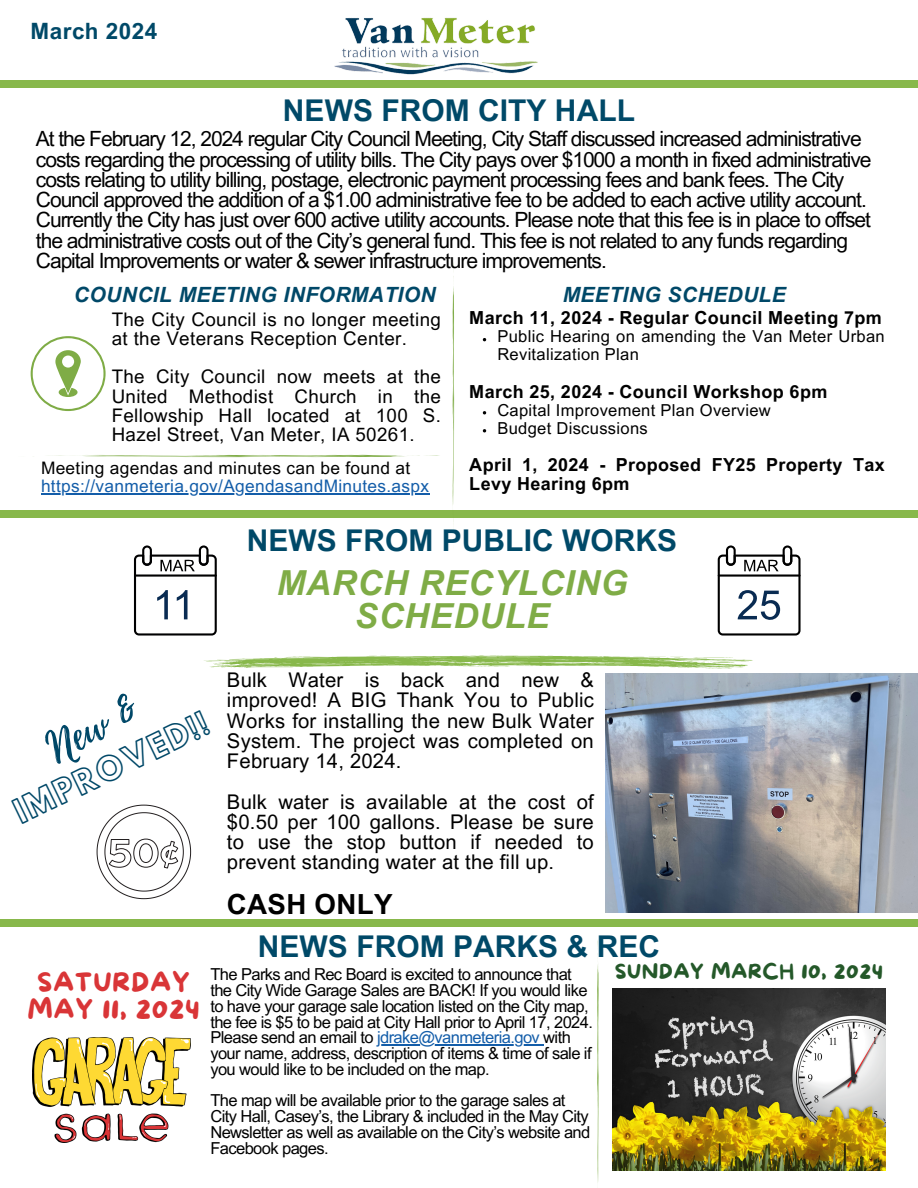
<style>
.page{position:relative;width:918px;height:1188px;background:#fff}
.page>*{position:absolute;margin:0;border:0;box-sizing:border-box;transform-origin:0 0}
.t1{font:42.45px "Playlist Script";color:#004868}
.t2{font:italic 700 34.5px/33.8px "Arial MT Pro";letter-spacing:.02em;color:#7fac46;text-align:center}
.t3{font:700 30px "Arial MT Pro";color:#004968}
.t4{font:29.7px "Hussar Ekologiczne 1";color:#004868}
.t5{font:700 27.75px "Arial MT Pro";letter-spacing:.01em;color:#000}
.t6{font:26.25px/26.2px "More Sugar";letter-spacing:.03em;color:#d93537;text-align:center}
.t7{font:700 22.5px "Arial MT Pro";letter-spacing:.02em;color:#004968}
.t8{font:21px/20.2px "Arial MT Pro";letter-spacing:-.05em;color:#000}
.t9{font:italic 700 21px "Arial MT Pro";letter-spacing:.02em;color:#004868}
.t10{font:20.25px/20.2px "Arial MT Pro";letter-spacing:.01em;color:#000;text-align:justify}
.t11{font:20.25px "More Sugar";letter-spacing:.03em;color:#245829}
.t12{font:18.75px/19.2px "Arial MT Pro";letter-spacing:.02em;color:#000}
.t13{font:700 18px/19.2px "Arial MT Pro";letter-spacing:.02em;color:#000}
.t14{font:17.25px "Arial MT Pro";letter-spacing:.02em;color:#135da9}
.t15{font:17.25px "Arial MT Pro";letter-spacing:.02em;color:#000}
.t16{font:16.5px/15.8px "Arial MT Pro";letter-spacing:-.035em;color:#000}
.t17{font:16.5px/18px "Arial MT Pro";letter-spacing:.02em;color:#000}
.s1{color:#135da9}
</style>
<div class="page">
<div style="left:0;top:80px;width:918px;height:8px;background:#88b84b"></div>
<img style="left:334px;top:17px;width:204px;height:58px">
<div style="left:0;top:510px;width:918px;height:8px;background:#88b84b"></div>
<svg style="left:31px;top:336px;width:75px;height:75px"></svg>
<svg style="left:452px;top:263px;width:3px;height:261px"></svg>
<svg style="left:33px;top:455px;width:407px;height:3px"></svg>
<svg style="left:134px;top:545px;width:83px;height:90px"></svg>
<svg style="left:717px;top:545px;width:84px;height:90px"></svg>
<div style="left:0;top:919px;width:918px;height:8px;background:#88b84b"></div>
<img style="left:33px;top:1037px;width:157px;height:105px">
<img style="left:605px;top:673px;width:313px;height:240px">
<hr style="left:377px;top:1045px;width:166px;height:1px;background:#135da9">
<svg style="left:204px;top:656px;width:549px;height:13px"></svg>
<svg style="left:597px;top:940px;width:2px;height:243px"></svg>
<img style="left:612px;top:989px;width:273px;height:182px">
<svg style="left:97px;top:805px;width:94px;height:94px"></svg>
<hr style="left:41px;top:493px;width:388px;height:1px;background:#135da9">
<p class="t7" style="left:31px;top:23px;width:128px">March 2024</p>
<p class="t3" style="left:283px;top:99px;width:354px">NEWS FROM CITY HALL</p>
<h1 class="t8" style="left:36px;top:131px;width:837px">At the February 12, 2024 regular City Council Meeting, City Staff discussed increased administrative costs regarding the processing of utility bills. The City pays over $1000 a month in fixed administrative costs relating to utility billing, postage, electronic payment processing fees and bank fees. The City Council approved the addition of a $1.00 administrative fee to be added to each active utility account.<br>Currently the City has just over 600 active utility accounts. Please note that this fee is in place to offset the administrative costs out of the City’s general fund. This fee is not related to any funds regarding Capital Improvements or water &amp; sewer infrastructure improvements.</h1>
<p class="t9" style="left:74px;top:287px;width:363px">COUNCIL MEETING INFORMATION</p>
<h2 class="t12" style="left:112px;top:312px;width:331px">The City Council is no longer meeting at the Veterans Reception Center.</h2>
<p class="t12" style="left:112px;top:370px;width:331px;text-align:justify">The City Council now meets at the United Methodist Church in the Fellowship Hall located at 100 S.<br>Hazel Street, Van Meter, IA 50261.</p>
<p class="t15" style="left:41px;top:462px;width:371px">Meeting agendas and minutes can be found at</p>
<p class="t14" style="left:41px;top:480px;width:390px">https://vanmeteria.gov/AgendasandMinutes.aspx</p>
<p class="t9" style="left:563px;top:287px;width:225px">MEETING SCHEDULE</p>
<p class="t13" style="left:469px;top:311px;width:414px">March 11, 2024 - Regular Council Meeting 7pm</p>
<p class="t17" style="left:497px;top:330px;width:389px">Public Hearing on amending the Van Meter Urban<br>Revitalization Plan</p>
<p class="t13" style="left:469px;top:384px;width:360px">March 25, 2024 - Council Workshop 6pm</p>
<p class="t17" style="left:497px;top:403px;width:275px">Capital Improvement Plan Overview</p>
<p class="t17" style="left:497px;top:421px;width:152px">Budget Discussions</p>
<h2 class="t13" style="left:469px;top:457px;width:417px">April 1, 2024 - Proposed FY25 Property Tax<br>Levy Hearing 6pm</h2>
<p class="t3" style="left:247px;top:529px;width:432px">NEWS FROM PUBLIC WORKS</p>
<p class="t2" style="left:277px;top:570px;width:352px">MARCH RECYLCING<br>SCHEDULE</p>
<h1 class="t1" style="left:35px;top:725px;width:97px;rotate:-31deg">New &amp;</h1>
<h3 class="t4" style="left:11px;top:803px;width:213px;rotate:-26deg">IMPROVED!!</h3>
<p class="t10" style="left:227px;top:672px;width:368px">Bulk Water is back and new &amp; improved! A BIG Thank You to Public Works for installing the new Bulk Water System. The project was completed on February 14, 2024.</p>
<h2 class="t10" style="left:227px;top:794px;width:368px">Bulk water is available at the cost of $0.50 per 100 gallons. Please be sure to use the stop button if needed to prevent standing water at the fill up.</h2>
<p class="t5" style="left:227px;top:894px;width:167px">CASH ONLY</p>
<p class="t6" style="left:27px;top:971px;width:174px">SATURDAY<br>MAY 11, 2024</p>
<h4 class="t3" style="left:258px;top:935px;width:404px">NEWS FROM PARKS &amp; REC</h4>
<p class="t16" style="left:210px;top:969px;width:384px">The Parks and Rec Board is excited to announce that the City Wide Garage Sales are BACK! If you would like to have your garage sale location listed on the City map, the fee is $5 to be paid at City Hall prior to April 17, 2024.<br>Please send an email to <span class="s1">jdrake@vanmeteria.gov</span> with</p>
<p class="t16" style="left:210px;top:1048px;width:383px">your name, address, description of items &amp; time of sale if you would like to be included on the map.</p>
<p class="t16" style="left:210px;top:1095px;width:382px">The map will be available prior to the garage sales at City Hall, Casey’s, the Library &amp; included in the May City Newsletter as well as available on the City’s website and Facebook pages.</p>
<p class="t11" style="left:615px;top:960px;width:270px">SUNDAY MARCH 10, 2024</p>
</div>
